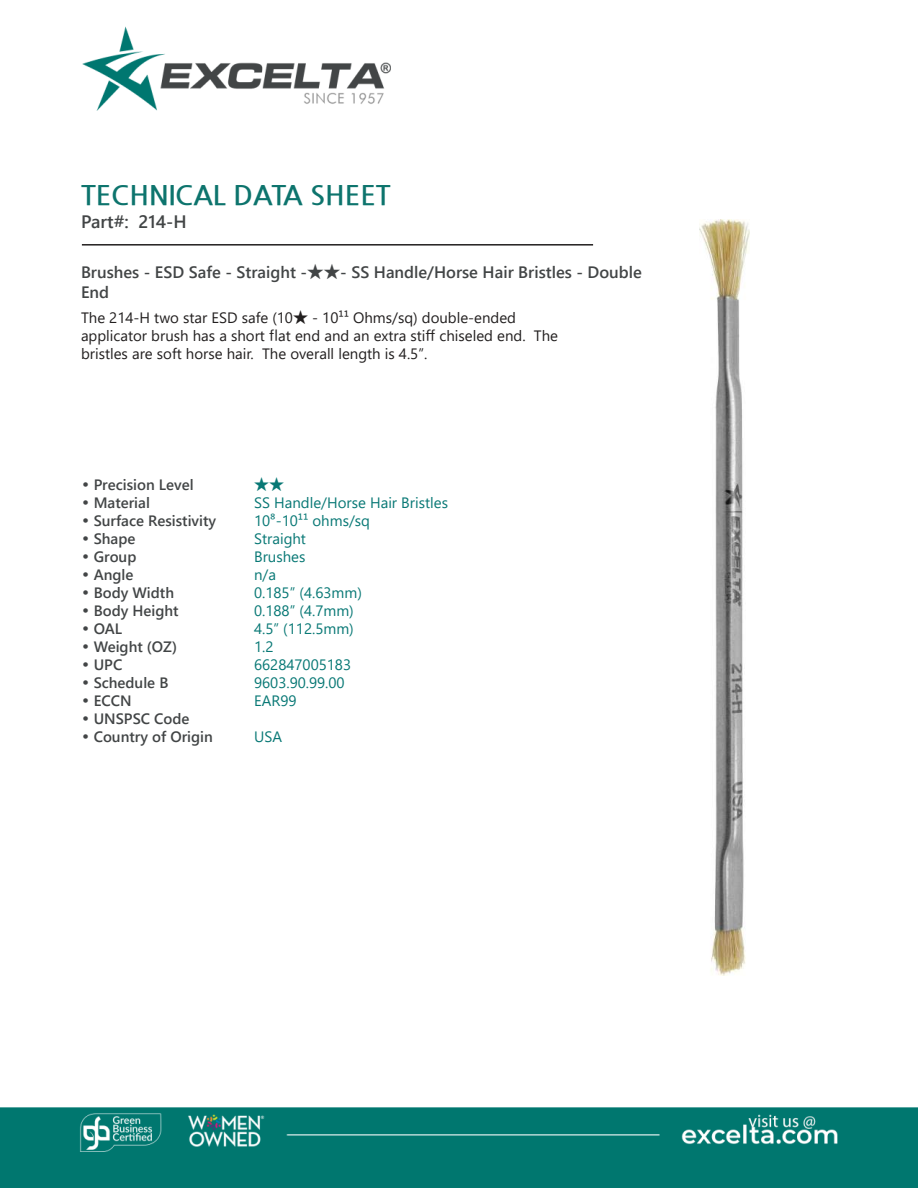
<style>
.page{position:relative;width:918px;height:1188px;background:#fff}
.page>*{position:absolute;margin:0;border:0;box-sizing:border-box;transform-origin:0 0}
.t1{font:700 27px "Nanum Gothic";color:#0d746d}
.t2{font:700 18px "Yu Gothic UI";color:#424546}
.t3{font:700 16.5px/19.8px "Yu Gothic UI";color:#424546}
.t4{font:15px/18px "Yu Gothic UI";color:#221f1f}
.t5{font:700 15px "Yu Gothic UI";color:#424546}
.t6{font:15px "Yu Gothic UI";color:#087875}
.s1{font-family:"Century Gothic";font-weight:400}
</style>
<div class="page">
<img style="left:0;top:26px;width:918px;height:1162px">
<hr style="left:82px;top:244px;width:511px;height:2px;background:#221f1f">
<img style="left:699px;top:220px;width:51px;height:756px">
<h1 class="t1" style="left:81px;top:179px;width:311px">TECHNICAL DATA SHEET</h1>
<p class="t2" style="left:81px;top:215px;width:107px">Part#: 214-H</p>
<p class="t3" style="left:81px;top:262px;width:562px">Brushes - ESD Safe - Straight -★★- SS Handle/Horse Hair Bristles - Double<br>End</p>
<p class="t4" style="left:81px;top:306px;width:479px">The 214-H two star ESD safe (10★ - 10¹¹ Ohms/sq) double-ended applicator brush has a short 昀氀at end and an extra sti昀昀 chiseled end. The bristles are soft horse hair. The overall length is 4.5”.</p>
<p class="t5" style="left:81px;top:479px;width:114px"><span class="s1">•</span> Precision Level</p>
<p class="t6" style="left:254px;top:471px;width:31px">★★</p>
<p class="t5" style="left:81px;top:497px;width:70px"><span class="s1">•</span> Material</p>
<p class="t6" style="left:254px;top:489px;width:195px">SS Handle/Horse Hair Bristles</p>
<p class="t5" style="left:81px;top:515px;width:137px"><span class="s1">•</span> Surface Resistivity</p>
<p class="t6" style="left:254px;top:507px;width:117px">10⁸-10¹¹ ohms/sq</p>
<p class="t5" style="left:81px;top:533px;width:56px"><span class="s1">•</span> Shape</p>
<p class="t6" style="left:254px;top:525px;width:53px">Straight</p>
<p class="t5" style="left:81px;top:551px;width:57px"><span class="s1">•</span> Group</p>
<p class="t6" style="left:254px;top:543px;width:53px">Brushes</p>
<p class="t5" style="left:81px;top:569px;width:54px"><span class="s1">•</span> Angle</p>
<p class="t6" style="left:254px;top:561px;width:23px">n/a</p>
<p class="t5" style="left:81px;top:587px;width:95px"><span class="s1">•</span> Body Width</p>
<p class="t6" style="left:254px;top:579px;width:109px">0.185” (4.63mm)</p>
<p class="t5" style="left:81px;top:605px;width:99px"><span class="s1">•</span> Body Height</p>
<p class="t6" style="left:254px;top:597px;width:101px">0.188” (4.7mm)</p>
<p class="t5" style="left:81px;top:623px;width:43px"><span class="s1">•</span> OAL</p>
<p class="t6" style="left:254px;top:615px;width:101px">4.5” (112.5mm)</p>
<p class="t5" style="left:81px;top:641px;width:98px"><span class="s1">•</span> Weight (OZ)</p>
<p class="t6" style="left:254px;top:638px;width:21px">1.2</p>
<p class="t5" style="left:81px;top:659px;width:43px"><span class="s1">•</span> UPC</p>
<p class="t6" style="left:254px;top:656px;width:99px">662847005183</p>
<p class="t5" style="left:81px;top:677px;width:89px"><span class="s1">•</span> Schedule B</p>
<p class="t6" style="left:254px;top:674px;width:92px">9603.90.99.00</p>
<p class="t5" style="left:81px;top:695px;width:52px"><span class="s1">•</span> ECCN</p>
<p class="t6" style="left:254px;top:692px;width:44px">EAR99</p>
<p class="t5" style="left:81px;top:713px;width:110px"><span class="s1">•</span> UNSPSC Code</p>
<p class="t5" style="left:81px;top:731px;width:133px"><span class="s1">•</span> Country of Origin</p>
<p class="t6" style="left:254px;top:728px;width:29px">USA</p>
</div>
